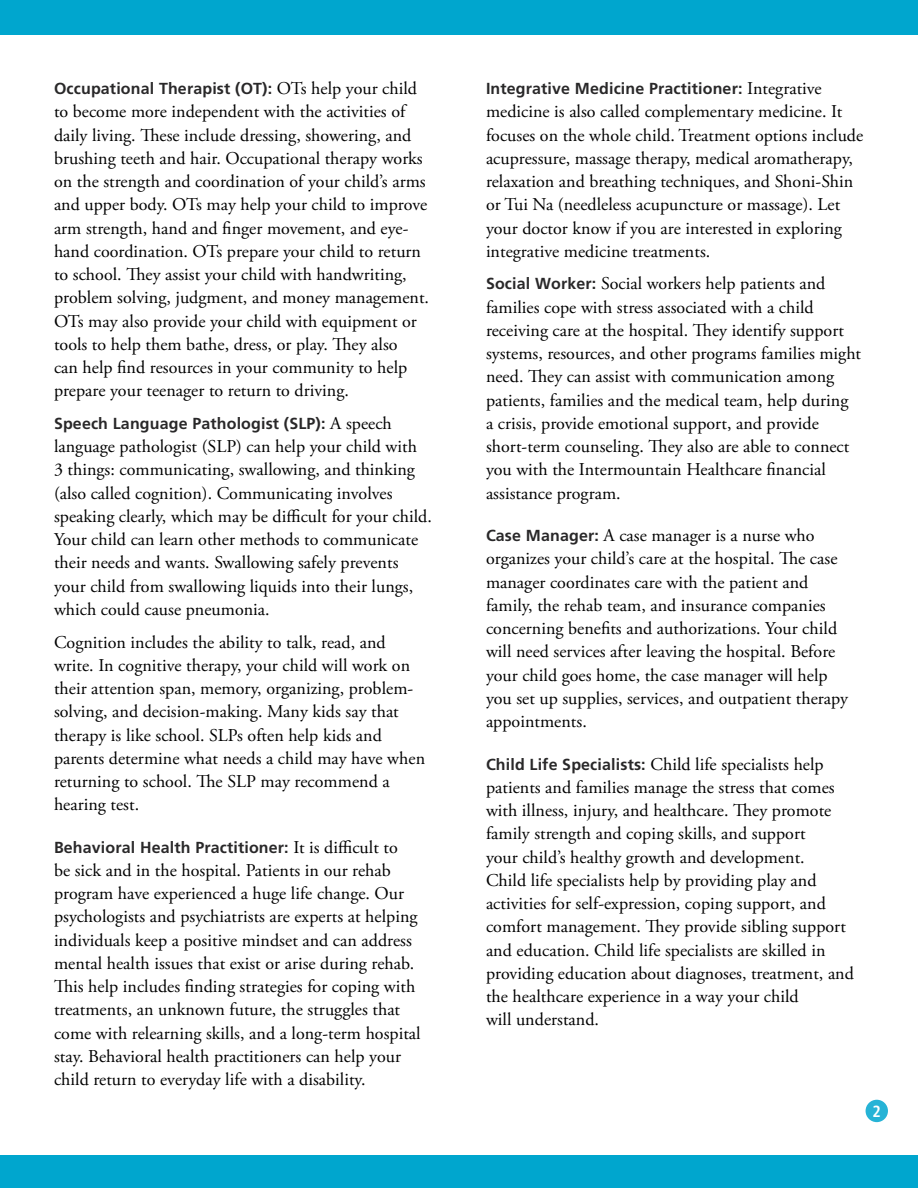
<style>
.page{position:relative;width:918px;height:1188px;background:#fff}
.page>*{position:absolute;margin:0;border:0;box-sizing:border-box;transform-origin:0 0}
.Main__p{font:18px/23.2px "Adobe Garamond Pro";color:#000}
.t1{font:700 condensed 16.2px "Frutiger LT Std";color:#fff}
.Main__p-2{font:700 15.9px "Frutiger LT Std";letter-spacing:.01em;color:#292829}
.s1{font-family:"Adobe Garamond Pro";font-weight:400;font-size:18px;color:#000}
.s2{font-family:"Frutiger LT Std";font-weight:700;font-size:15.9px;color:#292829}
</style>
<div class="page">
<div style="left:0;top:0;width:918px;height:35px;background:#00a6ce"></div>
<div style="left:0;top:1156px;width:918px;height:32px;background:#00a6ce"></div>
<div style="left:866px;top:1100px;width:22px;height:22px;background:#26b3d6;border-radius:50%"></div>
<p class="Main__p-2" style="left:54px;top:79px;width:365px">Occupational Therapist (OT): <span class="s1">OTs help your child</span></p>
<p class="Main__p" style="left:54px;top:101px;width:377px">to become more independent with the activities of daily living. These include dressing, showering, and brushing teeth and hair. Occupational therapy works on the strength and coordination of your child’s arms and upper body. OTs may help your child to improve arm strength, hand and finger movement, and eye&shy;hand coordination. OTs prepare your child to return to school. They assist your child with handwriting, problem solving, judgment, and money management.<br>OTs may also provide your child with equipment or tools to help them bathe, dress, or play. They also<br>can help find resources in your community to help prepare your teenager to return to driving.</p>
<p class="Main__p-2" style="left:54px;top:414px;width:339px">Speech Language Pathologist (SLP): <span class="s1">A speech</span></p>
<p class="Main__p" style="left:54px;top:435px;width:380px">language pathologist (SLP) can help your child with<br>3 things: communicating, swallowing, and thinking (also called cognition). Communicating involves speaking clearly, which may be difficult for your child.<br>Your child can learn other methods to communicate their needs and wants. Swallowing safely prevents your child from swallowing liquids into their lungs, which could cause pneumonia.</p>
<p class="Main__p" style="left:54px;top:631px;width:373px">Cognition includes the ability to talk, read, and write. In cognitive therapy, your child will work on their attention span, memory, organizing, problem&shy;solving, and decision-making. Many kids say that therapy is like school. SLPs often help kids and parents determine what needs a child may have when returning to school. The SLP may recommend a hearing test.</p>
<p class="Main__p-2" style="left:54px;top:838px;width:345px">Behavioral Health Practitioner: <span class="s1">It is difficult to</span></p>
<p class="Main__p" style="left:54px;top:859px;width:368px">be sick and in the hospital. Patients in our rehab program have experienced a huge life change. Our psychologists and psychiatrists are experts at helping individuals keep a positive mindset and can address mental health issues that exist or arise during rehab.<br>This help includes finding strategies for coping with treatments, an unknown future, the struggles that come with relearning skills, and a long-term hospital stay. Behavioral health practitioners can help your child return to everyday life with a disability.</p>
<p class="Main__p-2" style="left:486px;top:79px;width:337px">Integrative Medicine Practitioner: <span class="s1">Integrative</span></p>
<p class="Main__p" style="left:486px;top:101px;width:379px">medicine is also called complementary medicine. It focuses on the whole child. Treatment options include acupressure, massage therapy, medical aromatherapy, relaxation and breathing techniques, and Shoni-Shin or Tui Na (needleless acupuncture or massage). Let your doctor know if you are interested in exploring integrative medicine treatments.</p>
<p class="Main__p" style="left:486px;top:273px;width:377px"><span class="s2">Social Worker:</span> Social workers help patients and families cope with stress associated with a child receiving care at the hospital. They identify support systems, resources, and other programs families might need. They can assist with communication among patients, families and the medical team, help during<br>a crisis, provide emotional support, and provide short-term counseling. They also are able to connect you with the Intermountain Healthcare financial assistance program.</p>
<p class="Main__p" style="left:486px;top:524px;width:364px"><span class="s2">Case Manager:</span> A case manager is a nurse who organizes your child’s care at the hospital. The case manager coordinates care with the patient and family, the rehab team, and insurance companies concerning benefits and authorizations. Your child will need services after leaving the hospital. Before your child goes home, the case manager will help you set up supplies, services, and outpatient therapy appointments.</p>
<p class="Main__p" style="left:486px;top:753px;width:369px"><span class="s2">Child Life Specialists:</span> Child life specialists help patients and families manage the stress that comes with illness, injury, and healthcare. They promote family strength and coping skills, and support<br>your child’s healthy growth and development.<br>Child life specialists help by providing play and activities for self-expression, coping support, and comfort management. They provide sibling support and education. Child life specialists are skilled in providing education about diagnoses, treatment, and the healthcare experience in a way your child<br>will understand.</p>
<p class="t1" style="left:873px;top:1101px;width:10px">2</p>
</div>
